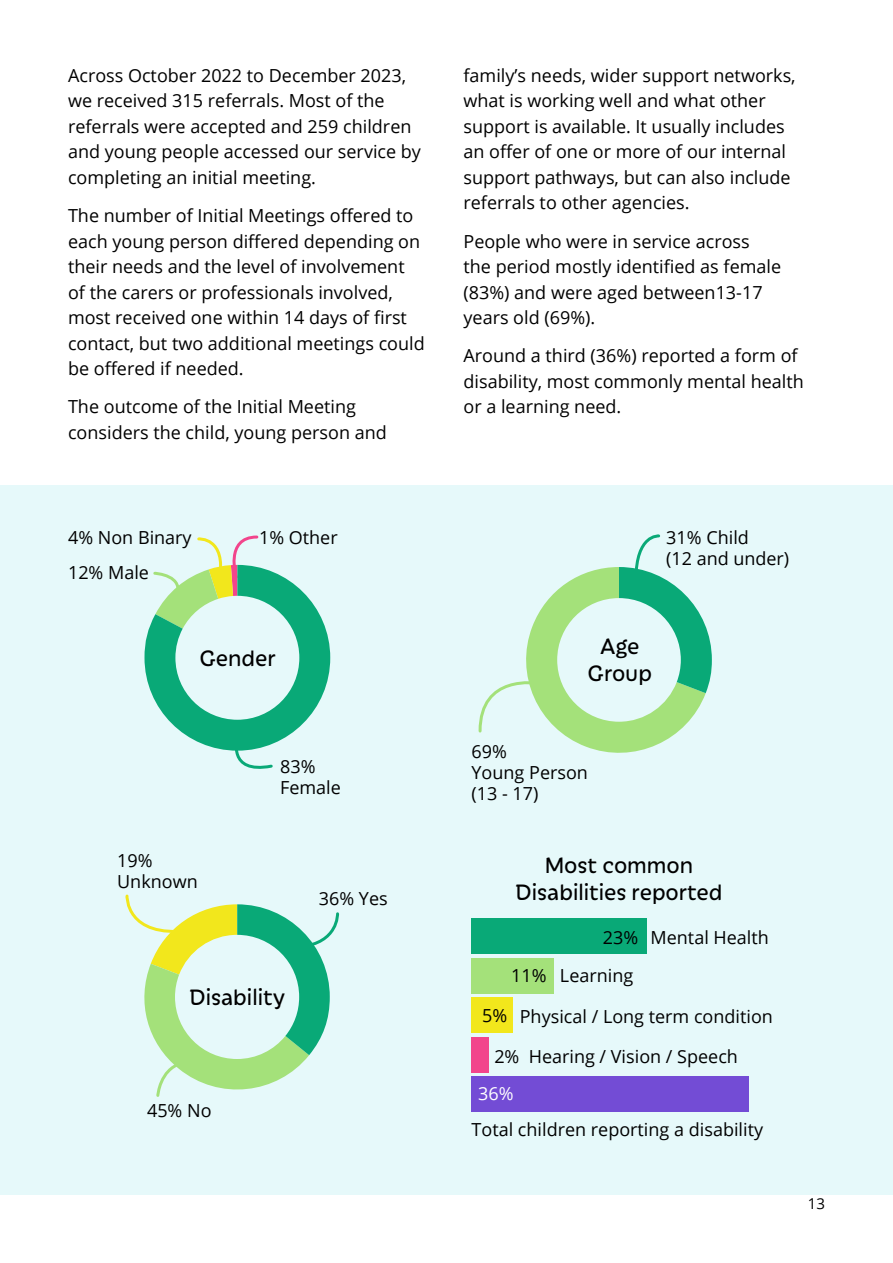
<style>
.page{position:relative;width:893px;height:1263px;background:#fff}
.page>*{position:absolute;margin:0;border:0;box-sizing:border-box;transform-origin:0 0}
.t1{font:24px/27px "Iskra";color:#000;text-align:center}
.t2{font:18px/25.5px "Open Sans";color:#000}
.t3{font:18px "Open Sans";color:#fff}
.t4{font:15px "Open Sans";color:#000}
</style>
<div class="page">
<div style="left:0;top:485px;width:893px;height:710px;background:#e6f9fa"></div>
<div style="left:472px;top:1076px;width:277px;height:36px;background:#734cd5"></div>
<div style="left:472px;top:1037px;width:17px;height:35px;background:#f2458c"></div>
<div style="left:472px;top:997px;width:41px;height:36px;background:#f2e71c"></div>
<div style="left:472px;top:958px;width:82px;height:35px;background:#a4e17a"></div>
<div style="left:472px;top:918px;width:175px;height:36px;background:#09a977"></div>
<svg style="left:125px;top:894px;width:215px;height:203px"></svg>
<svg style="left:144px;top:535px;width:186px;height:234px"></svg>
<svg style="left:478px;top:534px;width:234px;height:219px"></svg>
<p class="t2" style="left:68px;top:62px;width:354px">Across October 2022 to December 2023, we received 315 referrals. Most of the referrals were accepted and 259 children and young people accessed our service by completing an initial meeting.</p>
<p class="t2" style="left:68px;top:202px;width:358px">The number of Initial Meetings offered to each young person differed depending on their needs and the level of involvement of the carers or professionals involved, most received one within 14 days of first contact, but two additional meetings could be offered if needed.</p>
<p class="t2" style="left:68px;top:394px;width:320px">The outcome of the Initial Meeting considers the child, young person and</p>
<p class="t2" style="left:68px;top:524px;width:125px">4% Non Binary</p>
<p class="t2" style="left:259px;top:524px;width:80px">1% Other</p>
<p class="t2" style="left:68px;top:559px;width:83px">12% Male</p>
<h1 class="t1" style="left:200px;top:643px;width:78px">Gender</h1>
<p class="t2" style="left:280px;top:755px;width:62px;line-height:21px">83%<br>Female</p>
<p class="t2" style="left:117px;top:850px;width:82px;line-height:21px">19%<br>Unknown</p>
<h1 class="t1" style="left:189px;top:983px;width:97px">Disability</h1>
<p class="t2" style="left:319px;top:885px;width:70px">36% Yes</p>
<p class="t2" style="left:147px;top:1097px;width:66px">45% No</p>
<p class="t2" style="left:463px;top:62px;width:334px">family’s needs, wider support networks, what is working well and what other support is available. It usually includes an offer of one or more of our internal support pathways, but can also include referrals to other agencies.</p>
<p class="t2" style="left:463px;top:228px;width:319px">People who were in service across the period mostly identified as female (83%) and were aged between13-17 years old (69%).</p>
<p class="t2" style="left:463px;top:343px;width:342px">Around a third (36%) reported a form of disability, most commonly mental health or a learning need.</p>
<p class="t2" style="left:666px;top:526px;width:124px;line-height:21px">31% Child<br>(12 and under)</p>
<h1 class="t1" style="left:588px;top:631px;width:66px">Age<br>Group</h1>
<p class="t2" style="left:472px;top:741px;width:118px;line-height:21px">69%<br>Young Person (13 - 17)</p>
<h1 class="t1" style="left:516px;top:850px;width:208px">Most common<br>Disabilities reported</h1>
<p class="t2" style="left:651px;top:924px;width:120px">Mental Health</p>
<p class="t2" style="left:560px;top:962px;width:75px">Learning</p>
<p class="t2" style="left:520px;top:1003px;width:255px">Physical / Long term condition</p>
<p class="t2" style="left:529px;top:1043px;width:211px">Hearing / Vision / Speech</p>
<p class="t2" style="left:603px;top:924px;width:37px">23%</p>
<p class="t2" style="left:511px;top:962px;width:37px">11%</p>
<p class="t2" style="left:482px;top:1002px;width:27px">5%</p>
<p class="t2" style="left:494px;top:1043px;width:27px">2%</p>
<p class="t3" style="left:478px;top:1081px;width:37px">36%</p>
<p class="t2" style="left:472px;top:1116px;width:293px">Total children reporting a disability</p>
<p class="t4" style="left:808px;top:1194px;width:19px">13</p>
</div>
